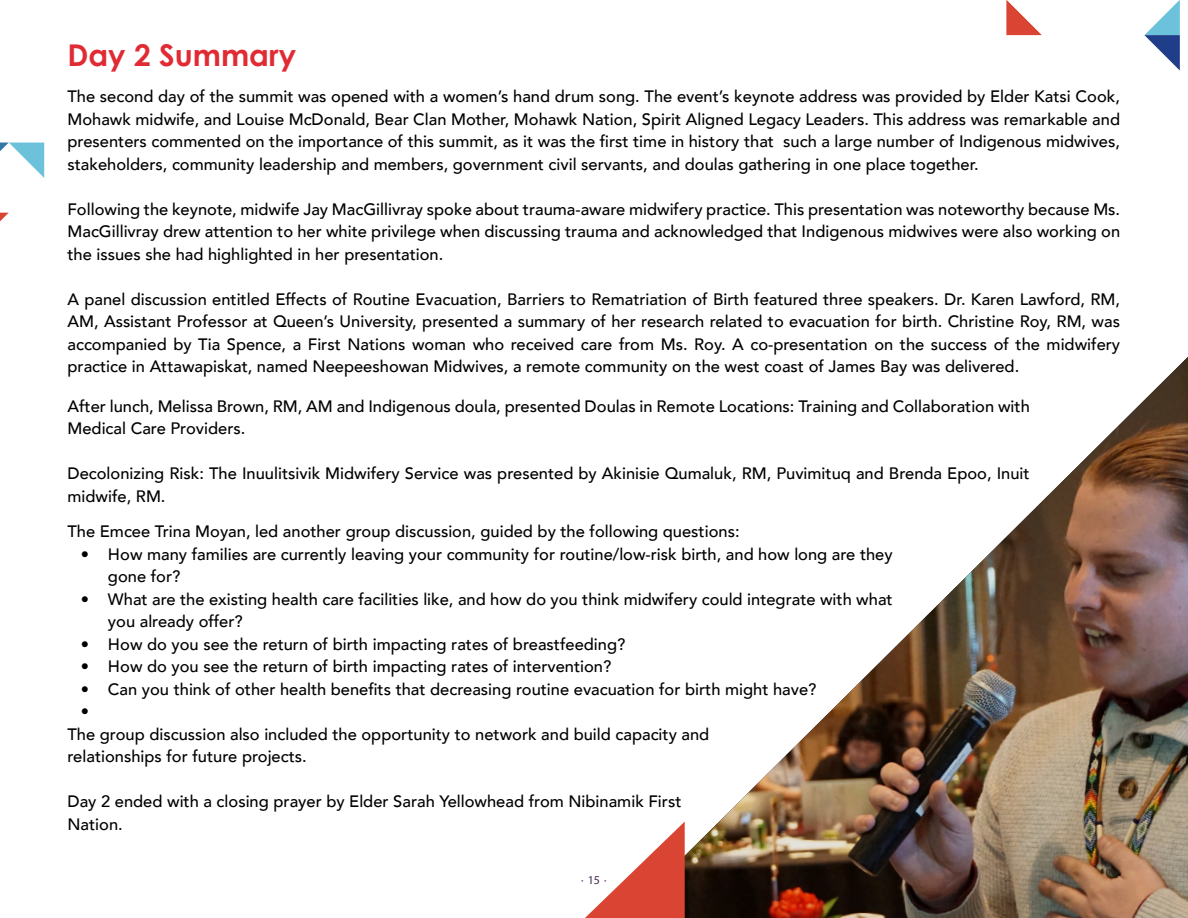
<style>
.page{position:relative;width:1188px;height:918px;background:#fff}
.page>*{position:absolute;margin:0;border:0;box-sizing:border-box;transform-origin:0 0}
.t1{font:700 30px "Century Gothic";color:#e12b34}
.t2{font:500 16.5px/22.5px "Avenir";color:#000}
.t3{font:12px "Myriad Pro";color:#452a4e}
</style>
<div class="page">
<img style="left:684px;top:357px;width:504px;height:561px">
<svg style="left:585px;top:822px;width:100px;height:96px"></svg>
<svg style="left:1006px;top:0;width:36px;height:35px"></svg>
<svg style="left:1144px;top:0;width:36px;height:71px"></svg>
<svg style="left:0;top:213px;width:9px;height:8px"></svg>
<svg style="left:0;top:143px;width:44px;height:35px"></svg>
<h1 class="t1" style="left:68px;top:36px;width:230px">Day 2 Summary</h1>
<p class="t2" style="left:68px;top:84px;width:1054px;text-align:justify">The second day of the summit was opened with a women’s hand drum song. The event’s keynote address was provided by Elder Katsi Cook, Mohawk midwife, and Louise McDonald, Bear Clan Mother, Mohawk Nation, Spirit Aligned Legacy Leaders. This address was remarkable and presenters commented on the importance of this summit, as it was the first time in history that such a large number of Indigenous midwives, stakeholders, community leadership and members, government civil servants, and doulas gathering in one place together.</p>
<p class="t2" style="left:68px;top:197px;width:1054px;text-align:justify">Following the keynote, midwife Jay MacGillivray spoke about trauma-aware midwifery practice. This presentation was noteworthy because Ms.<br>MacGillivray drew attention to her white privilege when discussing trauma and acknowledged that Indigenous midwives were also working on the issues she had highlighted in her presentation.</p>
<p class="t2" style="left:68px;top:287px;width:1054px;text-align:justify">A panel discussion entitled Effects of Routine Evacuation, Barriers to Rematriation of Birth featured three speakers. Dr. Karen Lawford, RM, AM, Assistant Professor at Queen’s University, presented a summary of her research related to evacuation for birth. Christine Roy, RM, was accompanied by Tia Spence, a First Nations woman who received care from Ms. Roy. A co-presentation on the success of the midwifery practice in Attawapiskat, named Neepeeshowan Midwives, a remote community on the west coast of James Bay was delivered.</p>
<p class="t2" style="left:68px;top:394px;width:964px">After lunch, Melissa Brown, RM, AM and Indigenous doula, presented Doulas in Remote Locations: Training and Collaboration with<br>Medical Care Providers.</p>
<p class="t2" style="left:68px;top:461px;width:964px">Decolonizing Risk: The Inuulitsivik Midwifery Service was presented by Akinisie Qumaluk, RM, Puvimituq and Brenda Epoo, Inuit midwife, RM.</p>
<p class="t2" style="left:68px;top:519px;width:674px">The Emcee Trina Moyan, led another group discussion, guided by the following questions:</p>
<p class="t2" style="left:108px;top:542px;width:786px;text-indent:-27px">• How many families are currently leaving your community for routine/low-risk birth, and how long are they gone for?</p>
<p class="t2" style="left:108px;top:587px;width:786px;text-indent:-27px">• What are the existing health care facilities like, and how do you think midwifery could integrate with what you already offer?</p>
<p class="t2" style="left:81px;top:632px;width:546px">• How do you see the return of birth impacting rates of breastfeeding?</p>
<p class="t2" style="left:81px;top:654px;width:532px">• How do you see the return of birth impacting rates of intervention?</p>
<p class="t2" style="left:81px;top:677px;width:737px">• Can you think of other health benefits that decreasing routine evacuation for birth might have?</p>
<p class="t2" style="left:81px;top:699px;width:10px">•</p>
<p class="t2" style="left:68px;top:722px;width:643px">The group discussion also included the opportunity to network and build capacity and</p>
<p class="t2" style="left:68px;top:744px;width:241px">relationships for future projects.</p>
<p class="t2" style="left:68px;top:789px;width:615px">Day 2 ended with a closing prayer by Elder Sarah Yellowhead from Nibinamik First<br>Nation.</p>
<p class="t3" style="left:581px;top:873px;width:27px">· 15 ·</p>
</div>
